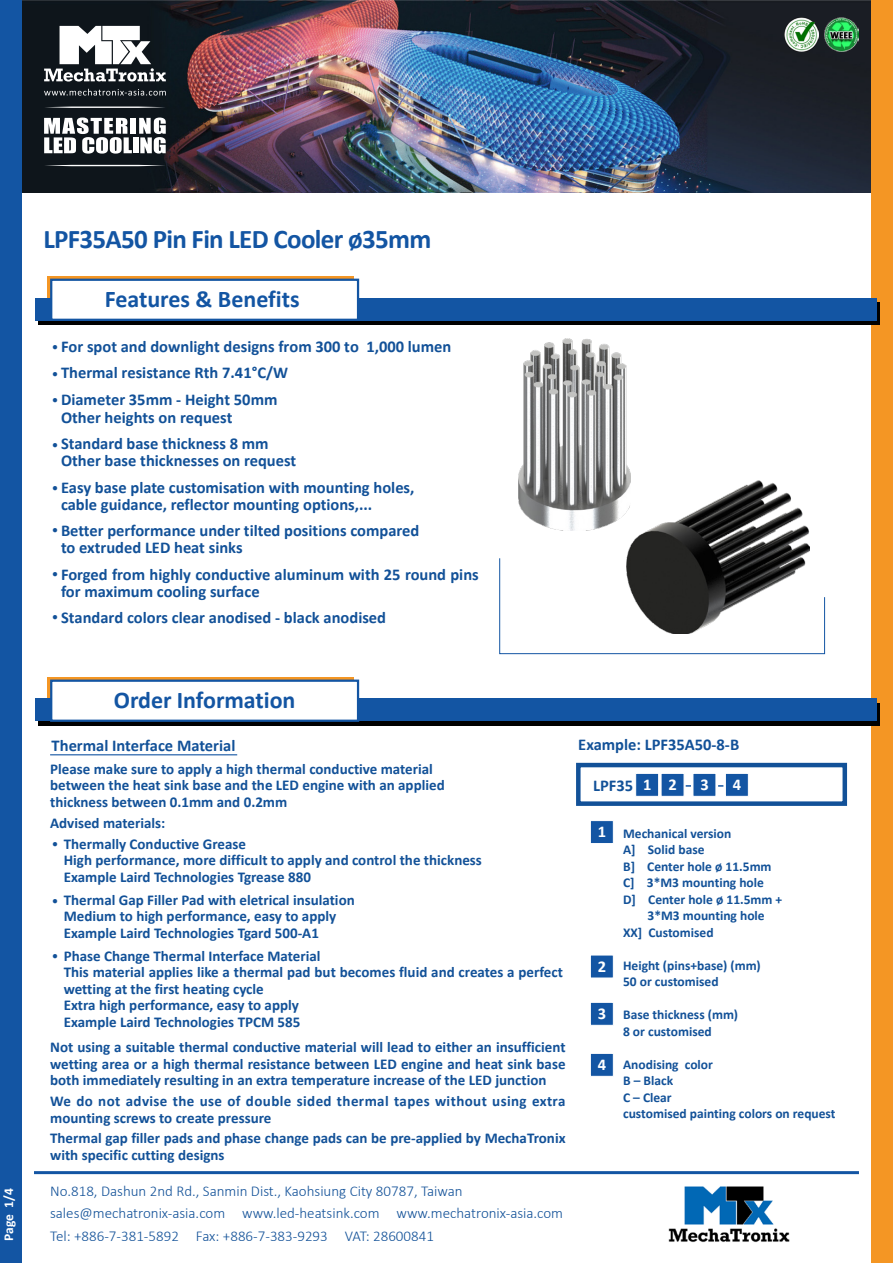
<style>
.page{position:relative;width:893px;height:1263px;background:#fff}
.page>*{position:absolute;margin:0;border:0;box-sizing:border-box;transform-origin:0 0}
.t1{font:700 27px "Calibri";letter-spacing:-.025em;color:#1355a3}
.t2{font:700 24px "Calibri";color:#1355a3}
.t3{font:700 16.5px/17.2px "Calibri";color:#125198}
.t4{font:700 16.5px "Calibri";color:#fff}
.t5{font:700 15px/16.5px "Calibri";color:#125198}
.t6{font:300 15px/22.5px "Calibri";color:#125198}
.t7{font:700 15px/16.5px "Calibri";letter-spacing:.025em;color:#125198}
.t8{font:700 13.5px "Calibri";color:#125198}
.t9{font:700 13.5px "Calibri";color:#fff}
.t10{font:700 12px "Calibri";color:#125198}
</style>
<div class="page">
<img style="left:21px;top:0;width:851px;height:192px">
<img style="left:784px;top:17px;width:35px;height:34px">
<img style="left:825px;top:17px;width:34px;height:34px">
<svg style="left:44px;top:26px;width:122px;height:56px"></svg>
<svg style="left:44px;top:89px;width:122px;height:7px"></svg>
<svg style="left:44px;top:107px;width:122px;height:1px"></svg>
<svg style="left:44px;top:165px;width:122px;height:1px"></svg>
<div style="left:131px;top:118px;width:5px;height:16px;background:#fff"></div>
<svg style="left:44px;top:118px;width:88px;height:36px"></svg>
<div style="left:133px;top:137px;width:5px;height:16px;background:#fff"></div>
<svg style="left:139px;top:118px;width:27px;height:36px"></svg>
<div style="left:872px;top:0;width:21px;height:1263px;background:#f49624"></div>
<div style="left:0;top:0;width:21px;height:1263px;background:#1355a3"></div>
<hr style="left:34px;top:1171px;width:825px;height:3px;background:#1355a3">
<img style="left:668px;top:1186px;width:122px;height:57px">
<div style="left:576px;top:763px;width:271px;height:43px;border:4px solid #125198"></div>
<svg style="left:47px;top:276px;width:307px;height:22px"></svg>
<div style="left:47px;top:677px;width:307px;height:40px;background:#f49624"></div>
<svg style="left:38px;top:302px;width:842px;height:22px;fill:#000"></svg>
<div style="left:38px;top:703px;width:842px;height:22px;background:#000"></div>
<div style="left:35px;top:298px;width:842px;height:22px;background:#1355a3"></div>
<div style="left:35px;top:699px;width:842px;height:22px;background:#1355a3"></div>
<div style="left:50px;top:279px;width:309px;height:42px;background:#fff;border:2px solid #1355a3"></div>
<div style="left:50px;top:679px;width:309px;height:43px;background:#fff;border:2px solid #1355a3"></div>
<hr style="left:50px;top:754px;width:187px;height:1px;background:#1355a3">
<svg style="left:499px;top:557px;width:326px;height:97px"></svg>
<div style="left:635px;top:773px;width:24px;height:24px;background:#1355a3;border:1px solid #fff"></div>
<div style="left:661px;top:773px;width:23px;height:24px;background:#1355a3;border:1px solid #fff"></div>
<div style="left:693px;top:773px;width:23px;height:24px;background:#1355a3;border:1px solid #fff"></div>
<div style="left:725px;top:773px;width:24px;height:24px;background:#1355a3;border:1px solid #fff"></div>
<div style="left:590px;top:820px;width:24px;height:24px;background:#1355a3;border:1px solid #fff"></div>
<div style="left:590px;top:955px;width:24px;height:23px;background:#1355a3;border:1px solid #fff"></div>
<div style="left:590px;top:1002px;width:24px;height:24px;background:#1355a3;border:1px solid #fff"></div>
<div style="left:590px;top:1053px;width:24px;height:24px;background:#1355a3;border:1px solid #fff"></div>
<img style="left:518px;top:338px;width:112px;height:193px">
<img style="left:627px;top:481px;width:182px;height:152px">
<p class="t9" style="left:-1px;top:1241px;width:54px;rotate:-90deg">Page 1/4</p>
<h1 class="t1" style="left:43px;top:220px;width:389px">LPF35A50 Pin Fin LED Cooler ø35mm</h1>
<p class="t2" style="left:105px;top:282px;width:196px">Features &amp; Benefits</p>
<p class="t3" style="left:61px;top:337px;width:392px">For spot and downlight designs from 300 to 1,000 lumen</p>
<p class="t3" style="left:61px;top:364px;width:229px">Thermal resistance Rth 7.41°C/W</p>
<p class="t3" style="left:61px;top:390px;width:218px">Diameter 35mm - Height 50mm</p>
<p class="t3" style="left:61px;top:408px;width:173px">Other heights on request</p>
<p class="t3" style="left:61px;top:435px;width:209px">Standard base thickness 8 mm</p>
<p class="t3" style="left:61px;top:452px;width:237px">Other base thicknesses on request</p>
<p class="t3" style="left:61px;top:478px;width:355px">Easy base plate customisation with mounting holes,</p>
<p class="t3" style="left:61px;top:496px;width:313px">cable guidance, reflector mounting options,...</p>
<p class="t3" style="left:61px;top:521px;width:360px">Better performance under tilted positions compared</p>
<p class="t3" style="left:61px;top:539px;width:183px">to extruded LED heat sinks</p>
<p class="t3" style="left:61px;top:565px;width:419px">Forged from highly conductive aluminum with 25 round pins for maximum cooling surface</p>
<p class="t3" style="left:61px;top:608px;width:327px">Standard colors clear anodised - black anodised</p>
<p class="t10" style="left:52px;top:339px;width:7px">•</p>
<p class="t10" style="left:52px;top:365px;width:7px">•</p>
<p class="t10" style="left:52px;top:392px;width:7px">•</p>
<p class="t10" style="left:52px;top:436px;width:7px">•</p>
<p class="t10" style="left:52px;top:479px;width:7px">•</p>
<p class="t10" style="left:52px;top:521px;width:7px">•</p>
<p class="t10" style="left:52px;top:566px;width:7px">•</p>
<p class="t10" style="left:52px;top:608px;width:7px">•</p>
<p class="t2" style="left:114px;top:683px;width:183px">Order Information</p>
<p class="t3" style="left:52px;top:737px;width:185px">Thermal Interface Material</p>
<p class="t3" style="left:578px;top:736px;width:162px">Example: LPF35A50-8-B</p>
<p class="t3" style="left:593px;top:777px;width:42px">LPF35</p>
<p class="t5" style="left:50px;top:760px;width:384px">Please make sure to apply a high thermal conductive material</p>
<p class="t5" style="left:50px;top:777px;width:396px">between the heat sink base and the LED engine with an applied</p>
<p class="t5" style="left:50px;top:793px;width:239px">thickness between 0.1mm and 0.2mm</p>
<p class="t4" style="left:643px;top:773px;width:10px">1</p>
<p class="t4" style="left:668px;top:773px;width:10px">2</p>
<p class="t4" style="left:700px;top:773px;width:10px">3</p>
<p class="t4" style="left:733px;top:773px;width:10px">4</p>
<p class="t5" style="left:50px;top:815px;width:117px">Advised materials:</p>
<p class="t5" style="left:64px;top:835px;width:184px">Thermally Conductive Grease</p>
<p class="t5" style="left:64px;top:852px;width:420px">High performance, more difficult to apply and control the thickness</p>
<p class="t5" style="left:64px;top:868px;width:249px">Example Laird Technologies Tgrease 880</p>
<p class="t5" style="left:64px;top:891px;width:292px">Thermal Gap Filler Pad with eletrical insulation</p>
<p class="t5" style="left:64px;top:908px;width:274px">Medium to high performance, easy to apply</p>
<p class="t5" style="left:64px;top:924px;width:257px">Example Laird Technologies Tgard 500-A1</p>
<p class="t5" style="left:64px;top:947px;width:258px">Phase Change Thermal Interface Material</p>
<p class="t5" style="left:64px;top:964px;width:501px">This material applies like a thermal pad but becomes fluid and creates a perfect wetting at the first heating cycle</p>
<p class="t5" style="left:64px;top:997px;width:237px">Extra high performance, easy to apply</p>
<p class="t5" style="left:64px;top:1013px;width:238px">Example Laird Technologies TPCM 585</p>
<p class="t10" style="left:52px;top:835px;width:7px">•</p>
<p class="t10" style="left:52px;top:892px;width:7px">•</p>
<p class="t10" style="left:52px;top:947px;width:7px">•</p>
<p class="t5" style="left:50px;top:1039px;width:517px;text-align:justify">Not using a suitable thermal conductive material will lead to either an insufficient wetting area or a high thermal resistance between LED engine and heat sink base both immediately resulting in an extra temperature increase of the LED junction</p>
<p class="t7" style="left:50px;top:1092px;width:517px">We do not advise the use of double sided thermal tapes without using extra mounting screws to create pressure</p>
<p class="t5" style="left:50px;top:1130px;width:517px">Thermal gap filler pads and phase change pads can be pre-applied by MechaTronix with specific cutting designs</p>
<p class="t6" style="left:50px;top:1179px;width:515px">No.818, Dashun 2nd Rd., Sanmin Dist., Kaohsiung City 80787, Taiwan sales@mechatronix-asia.com www.led-heatsink.com www.mechatronix-asia.com</p>
<p class="t6" style="left:50px;top:1224px;width:385px">Tel: +886-7-381-5892 Fax: +886-7-383-9293 VAT: 28600841</p>
<p class="t4" style="left:598px;top:820px;width:10px">1</p>
<p class="t4" style="left:598px;top:954px;width:10px">2</p>
<p class="t4" style="left:598px;top:1002px;width:10px">3</p>
<p class="t4" style="left:598px;top:1053px;width:10px">4</p>
<p class="t8" style="left:623px;top:824px;width:110px">Mechanical version</p>
<p class="t8" style="left:623px;top:840px;width:83px">A] Solid base</p>
<p class="t8" style="left:623px;top:857px;width:150px">B] Center hole ø 11.5mm</p>
<p class="t8" style="left:623px;top:873px;width:142px">C] 3*M3 mounting hole</p>
<p class="t8" style="left:623px;top:890px;width:161px">D] Center hole ø 11.5mm +</p>
<p class="t8" style="left:647px;top:906px;width:119px">3*M3 mounting hole</p>
<p class="t8" style="left:623px;top:923px;width:92px">XX] Customised</p>
<p class="t8" style="left:623px;top:956px;width:139px">Height (pins+base) (mm)</p>
<p class="t8" style="left:623px;top:972px;width:97px">50 or customised</p>
<p class="t8" style="left:623px;top:1005px;width:117px">Base thickness (mm)</p>
<p class="t8" style="left:623px;top:1022px;width:90px">8 or customised</p>
<p class="t8" style="left:623px;top:1055px;width:91px">Anodising color</p>
<p class="t8" style="left:623px;top:1071px;width:52px">B – Black</p>
<p class="t8" style="left:623px;top:1088px;width:50px">C – Clear</p>
<p class="t8" style="left:623px;top:1104px;width:214px">customised painting colors on request</p>
</div>
